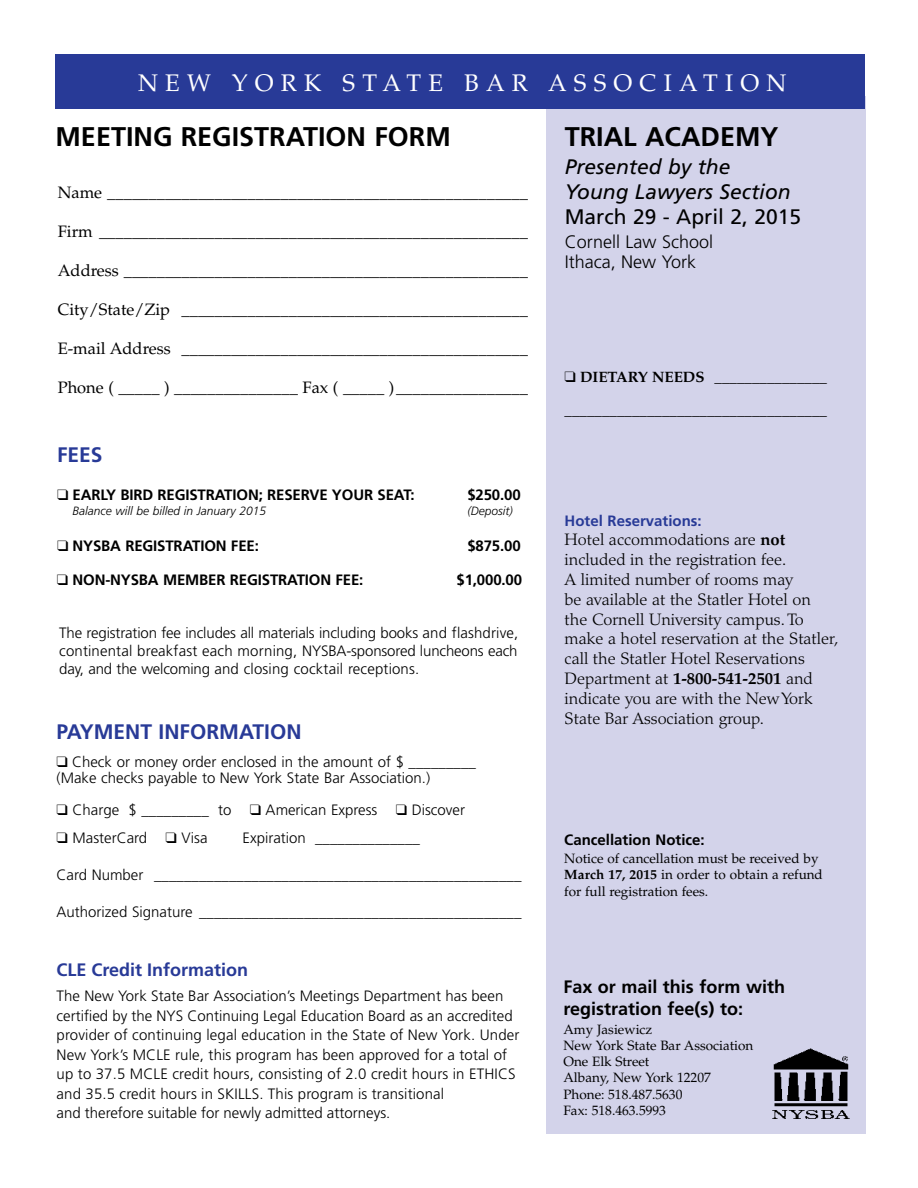
<style>
.page{position:relative;width:918px;height:1188px;background:#fff}
.page>*{position:absolute;margin:0;border:0;box-sizing:border-box;transform-origin:0 0}
.t1{font:700 27px "Frutiger";color:#000}
.t2{font:24px "Palatino";letter-spacing:.3em;color:#fff}
.t3{font:italic 21px/25.2px "Frutiger";color:#000}
.t4{font:700 21px "Frutiger";color:#283a97}
.t5{font:21px "Frutiger";color:#000}
.t6{font:700 18px/21.6px "Frutiger";color:#000}
.t7{font:300 18px/19.5px "Frutiger";color:#000}
.t8{font:700 18px "Frutiger";color:#283a97}
.t9{font:16.5px "Palatino";color:#000}
.t10{font:300 16.5px/19.8px "Palatino";color:#000}
.t11{font:300 15px/19.5px "Frutiger";color:#000}
.t12{font:700 15px "Frutiger";letter-spacing:-.01em;color:#000}
.t13{font:700 15px "Palatino";color:#000}
.t14{font:700 15px "Frutiger";color:#283a97}
.t15{font:13.5px/16.2px "Palatino";color:#000}
.t16{font:italic 300 12px "Frutiger";color:#000}
.s1{font-weight:700}
</style>
<div class="page">
<div style="left:546px;top:96px;width:320px;height:1038px;background:#d3d3ea"></div>
<img style="left:772px;top:1048px;width:78px;height:71px">
<div style="left:56px;top:54px;width:810px;height:55px;background:#283a97"></div>
<h2 class="t2" style="left:138px;top:69px;width:431px">New York State Bar Ass</h2>
<h2 class="t2" style="left:614px;top:69px;width:168px">ociation</h2>
<h1 class="t1" style="left:56px;top:121px;width:42px">Meeting</h1>
<h1 class="t1" style="left:181px;top:121px;width:33px">Registration</h1>
<h1 class="t1" style="left:374px;top:121px;width:35px">Form</h1>
<h1 class="t1" style="left:565px;top:121px;width:30px">Trial</h1>
<h1 class="t1" style="left:645px;top:121px;width:95px">Academy</h1>
<h3 class="t3" style="left:565px;top:154px;width:227px">Presented by the<br>Young Lawyers Section</h3>
<h3 class="t5" style="left:565px;top:205px;width:238px">March 29 - April 2, 2015</h3>
<p class="t7" style="left:565px;top:232px;width:150px">Cornell Law School<br>Ithaca, New York</p>
<p class="t9" style="left:58px;top:183px;width:472px">Name ___________________________________________________</p>
<p class="t9" style="left:58px;top:222px;width:472px">Firm ____________________________________________________</p>
<p class="t9" style="left:58px;top:261px;width:472px">Address _________________________________________________</p>
<p class="t9" style="left:58px;top:300px;width:472px">City/State/Zip __________________________________________</p>
<p class="t9" style="left:58px;top:339px;width:472px">E-mail Address __________________________________________</p>
<p class="t9" style="left:58px;top:378px;width:472px">Phone ( _____ ) _______________ Fax ( _____ )________________</p>
<p class="t13" style="left:565px;top:368px;width:39px">❑ DIETARY</p>
<p class="t13" style="left:652px;top:368px;width:12px">NEEDS</p>
<p class="t13" style="left:715px;top:368px;width:114px">_______________</p>
<p class="t13" style="left:565px;top:402px;width:264px">___________________________________</p>
<h3 class="t4" style="left:57px;top:442px;width:23px">Fees</h3>
<p class="t12" style="left:57px;top:486px;width:359px">❑ EARLY BIRD REGISTRATION; RESERVE YOUR SEAT:</p>
<p class="t12" style="left:467px;top:486px;width:55px">$250.00</p>
<p class="t16" style="left:73px;top:504px;width:195px">Balance will be billed in January 2015</p>
<p class="t16" style="left:467px;top:504px;width:47px">(Deposit)</p>
<p class="t12" style="left:57px;top:537px;width:203px">❑ NYSBA REGISTRATION FEE:</p>
<p class="t12" style="left:467px;top:537px;width:55px">$875.00</p>
<p class="t12" style="left:57px;top:571px;width:308px">❑ NON-NYSBA MEMBER REGISTRATION FEE:</p>
<p class="t12" style="left:457px;top:571px;width:67px">$1,000.00</p>
<p class="t11" style="left:59px;top:624px;width:461px;line-height:18px;text-align:justify">The registration fee includes all materials including books and flashdrive, continental breakfast each morning, NYSBA-sponsored luncheons each day, and the welcoming and closing cocktail receptions.</p>
<h3 class="t4" style="left:57px;top:720px;width:26px">Payment</h3>
<h3 class="t4" style="left:159px;top:720px;width:21px">Information</h3>
<p class="t11" style="left:57px;top:753px;width:421px;line-height:16.5px">❑ Check or money order enclosed in the amount of $ _________ (Make checks payable to New York State Bar Association.)</p>
<p class="t11" style="left:57px;top:800px;width:410px">❑ Charge $ _________ to ❑ American Express ❑ Discover</p>
<p class="t11" style="left:57px;top:828px;width:152px">❑ MasterCard ❑ Visa</p>
<p class="t11" style="left:243px;top:828px;width:179px">Expiration ______________</p>
<p class="t11" style="left:57px;top:865px;width:467px">Card Number _________________________________________________</p>
<p class="t11" style="left:57px;top:902px;width:466px">Authorized Signature ___________________________________________</p>
<p class="t8" style="left:57px;top:959px;width:193px">CLE Credit Information</p>
<p class="t11" style="left:57px;top:986px;width:464px">The New York State Bar Association’s Meetings Department has been certified by the NYS Continuing Legal Education Board as an accredited provider of continuing legal education in the State of New York. Under New York’s MCLE rule, this program has been approved for a total of up to 37.5 MCLE credit hours, consisting of 2.0 credit hours in ETHICS and 35.5 credit hours in SKILLS. This program is transitional<br>and therefore suitable for newly admitted attorneys.</p>
<p class="t14" style="left:565px;top:512px;width:139px">Hotel Reservations:</p>
<p class="t10" style="left:565px;top:530px;width:275px">Hotel accommodations are <span class="s1">NOT </span>included in the registration fee.<br>A limited number of rooms may<br>be available at the Statler Hotel on<br>the Cornell University campus. To make a hotel reservation at the Statler, call the Statler Hotel Reservations Department at <span class="s1">1-800-541-2501</span> and indicate you are with the New York State Bar Association group.</p>
<p class="t12" style="left:564px;top:831px;width:142px">Cancellation Notice:</p>
<p class="t15" style="left:564px;top:851px;width:260px">Notice of cancellation must be received by<br><span class="s1">MARCH 17, 2015</span> in order to obtain a refund for full registration fees.</p>
<p class="t6" style="left:563px;top:976px;width:223px">Fax or mail this form with registration fee(s) to:</p>
<p class="t15" style="left:563px;top:1021px;width:192px">Amy Jasiewicz<br>New York State Bar Association<br>One Elk Street<br>Albany, New York 12207<br>Phone: 518.487.5630<br>Fax: 518.463.5993</p>
</div>
